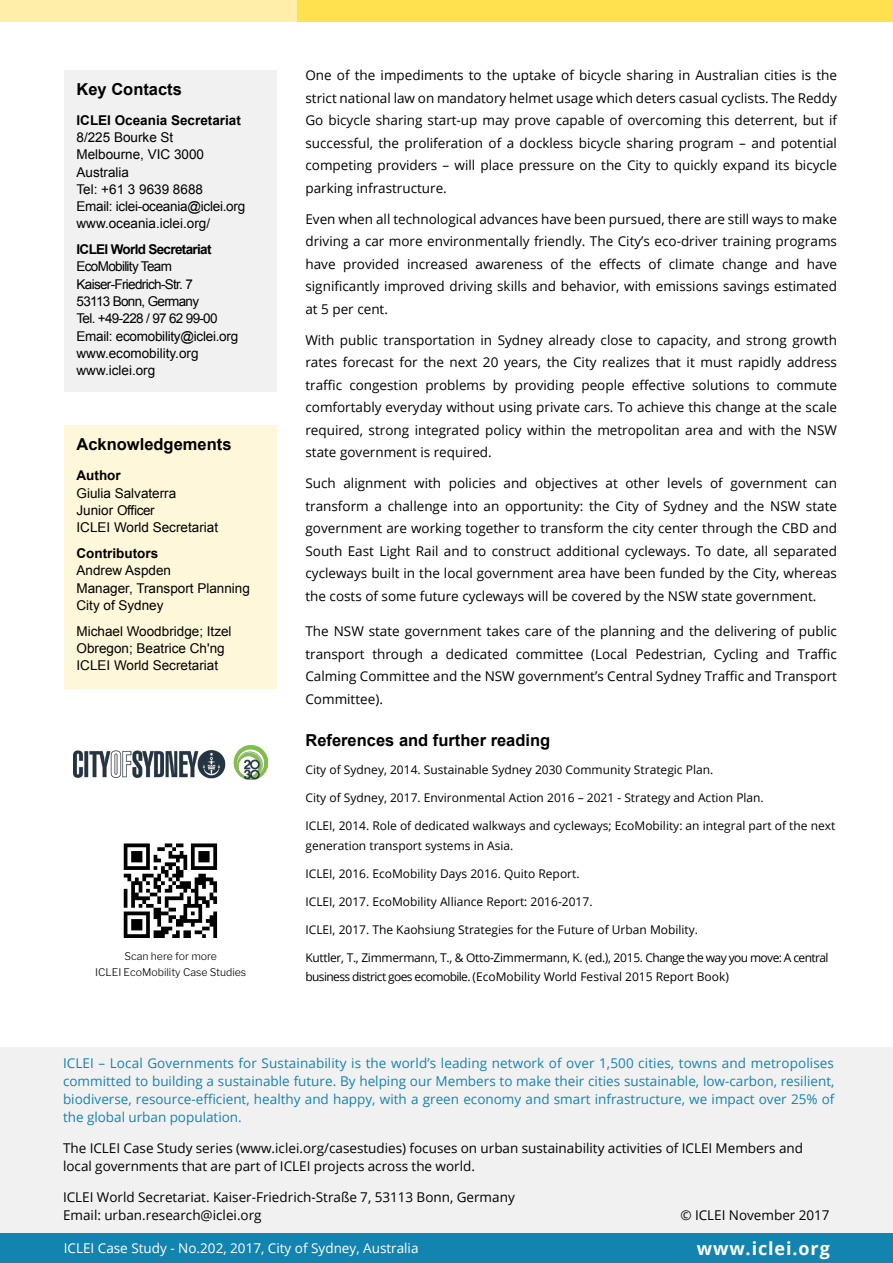
<style>
.page{position:relative;width:893px;height:1263px;background:#fff}
.page>*{position:absolute;margin:0;border:0;box-sizing:border-box;transform-origin:0 0}
.t1{font:700 18px "Open Sans";letter-spacing:.05em;color:#fff}
.t2{font:700 16.5px "Arial";color:#000}
.t3{font:13.5px/22.5px "Open Sans";color:#000;text-align:justify}
.t4{font:13.5px/18px "Open Sans";color:#1384b0;text-align:justify}
.t5{font:13.5px/17.2px "Arial";color:#000}
.t6{font:13.5px/17.2px "Arial";letter-spacing:-.05em;color:#000}
.t7{font:13.5px "Open Sans";color:#fff}
.t8{font:700 13.5px "Arial";color:#000}
.t9{font:700 13.5px "Arial";letter-spacing:-.05em;color:#000}
.t10{font:12px/19.5px "Open Sans";color:#000}
.t11{font:12px/19.5px "Open Sans";letter-spacing:-.025em;color:#000}
.t12{font:300 10.5px/16.5px "Libre Franklin";color:#000;text-align:center}
</style>
<div class="page">
<div style="left:0;top:1233px;width:893px;height:30px;background:#1384b0"></div>
<div style="left:0;top:0;width:298px;height:21px;background:#fea"></div>
<div style="left:298px;top:0;width:595px;height:21px;background:#ffe14f"></div>
<div style="left:0;top:1047px;width:893px;height:185px;background:#f1f1f2"></div>
<div style="left:64px;top:70px;width:212px;height:321px;background:#f1f1f2"></div>
<div style="left:64px;top:426px;width:212px;height:263px;background:#fff7da"></div>
<img style="left:123px;top:843px;width:95px;height:95px">
<img style="left:74px;top:745px;width:194px;height:34px">
<p class="t2" style="left:77px;top:78px;width:107px">Key Contacts</p>
<p class="t8" style="left:77px;top:111px;width:166px">ICLEI Oceania Secretariat</p>
<p class="t5" style="left:77px;top:129px;width:170px">8/225 Bourke St<br>Melbourne, VIC 3000<br>Australia<br>Tel: +61 3 9639 8688<br>Email: iclei-oceania@iclei.org www.oceania.iclei.org/</p>
<p class="t9" style="left:77px;top:241px;width:136px">ICLEI World Secretariat</p>
<p class="t6" style="left:77px;top:258px;width:163px">EcoMobility Team<br>Kaiser-Friedrich-Str. 7<br>53113 Bonn, Germany<br>Tel. +49-228 / 97 62 99-00<br>Email: ecomobility@iclei.org www.ecomobility.org www.iclei.org</p>
<p class="t2" style="left:77px;top:434px;width:156px">Acknowledgements</p>
<p class="t8" style="left:77px;top:467px;width:46px">Author</p>
<p class="t5" style="left:77px;top:484px;width:143px">Giulia Salvaterra<br>Junior Officer<br>ICLEI World Secretariat</p>
<p class="t8" style="left:77px;top:544px;width:83px">Contributors</p>
<p class="t5" style="left:77px;top:562px;width:175px">Andrew Aspden<br>Manager, Transport Planning<br>City of Sydney</p>
<p class="t5" style="left:77px;top:622px;width:157px">Michael Woodbridge; Itzel<br>Obregon; Beatrice Ch'ng<br>ICLEI World Secretariat</p>
<p class="t12" style="left:95px;top:947px;width:152px">Scan here for more<br>ICLEI EcoMobility Case Studies</p>
<p class="t3" style="left:305px;top:64px;width:533px">One of the impediments to the uptake of bicycle sharing in Australian cities is the strict national law on mandatory helmet usage which deters casual cyclists. The Reddy Go bicycle sharing start-up may prove capable of overcoming this deterrent, but if successful, the proliferation of a dockless bicycle sharing program – and potential competing providers – will place pressure on the City to quickly expand its bicycle parking infrastructure.</p>
<p class="t3" style="left:305px;top:207px;width:533px">Even when all technological advances have been pursued, there are still ways to make driving a car more environmentally friendly. The City’s eco-driver training programs have provided increased awareness of the effects of climate change and have significantly improved driving skills and behavior, with emissions savings estimated at 5 per cent.</p>
<p class="t3" style="left:305px;top:328px;width:533px">With public transportation in Sydney already close to capacity, and strong growth rates forecast for the next 20 years, the City realizes that it must rapidly address traffic congestion problems by providing people effective solutions to commute comfortably everyday without using private cars. To achieve this change at the scale required, strong integrated policy within the metropolitan area and with the NSW state government is required.</p>
<p class="t3" style="left:305px;top:472px;width:533px">Such alignment with policies and objectives at other levels of government can transform a challenge into an opportunity: the City of Sydney and the NSW state government are working together to transform the city center through the CBD and South East Light Rail and to construct additional cycleways. To date, all separated cycleways built in the local government area have been funded by the City, whereas the costs of some future cycleways will be covered by the NSW state government.</p>
<p class="t3" style="left:305px;top:620px;width:533px">The NSW state government takes care of the planning and the delivering of public transport through a dedicated committee (Local Pedestrian, Cycling and Traffic Calming Committee and the NSW government’s Central Sydney Traffic and Transport Committee).</p>
<p class="t2" style="left:305px;top:729px;width:246px">References and further reading</p>
<p class="t10" style="left:305px;top:760px;width:409px">City of Sydney, 2014. Sustainable Sydney 2030 Community Strategic Plan.</p>
<p class="t10" style="left:305px;top:788px;width:460px">City of Sydney, 2017. Environmental Action 2016 – 2021 - Strategy and Action Plan.</p>
<p class="t10" style="left:305px;top:816px;width:531px">ICLEI, 2014. Role of dedicated walkways and cycleways; EcoMobility: an integral part of the next generation transport systems in Asia.</p>
<p class="t10" style="left:305px;top:863px;width:276px">ICLEI, 2016. EcoMobility Days 2016. Quito Report.</p>
<p class="t10" style="left:305px;top:891px;width:289px">ICLEI, 2017. EcoMobility Alliance Report: 2016-2017.</p>
<p class="t10" style="left:305px;top:919px;width:394px">ICLEI, 2017. The Kaohsiung Strategies for the Future of Urban Mobility.</p>
<p class="t11" style="left:305px;top:947px;width:524px">Kuttler, T., Zimmermann, T., &amp; Otto-Zimmermann, K. (ed.), 2015. Change the way you move: A central business district goes ecomobile. (EcoMobility World Festival 2015 Report Book)</p>
<p class="t4" style="left:63px;top:1054px;width:773px">ICLEI – Local Governments for Sustainability is the world’s leading network of over 1,500 cities, towns and metropolises committed to building a sustainable future. By helping our Members to make their cities sustainable, low-carbon, resilient, biodiverse, resource-efficient, healthy and happy, with a green economy and smart infrastructure, we impact over 25% of the global urban population.</p>
<p class="t3" style="left:63px;top:1138px;width:742px;line-height:18px">The ICLEI Case Study series (www.iclei.org/casestudies) focuses on urban sustainability activities of ICLEI Members and local governments that are part of ICLEI projects across the world.</p>
<p class="t3" style="left:63px;top:1187px;width:453px;line-height:18px">ICLEI World Secretariat. Kaiser-Friedrich-Straße 7, 53113 Bonn, Germany<br>Email: urban.research@iclei.org</p>
<p class="t3" style="left:680px;top:1203px;width:151px">© ICLEI November 2017</p>
<p class="t7" style="left:64px;top:1239px;width:356px">ICLEI Case Study - No.202, 2017, City of Sydney, Australia</p>
<h1 class="t1" style="left:697px;top:1236px;width:135px">www.iclei.org</h1>
</div>
